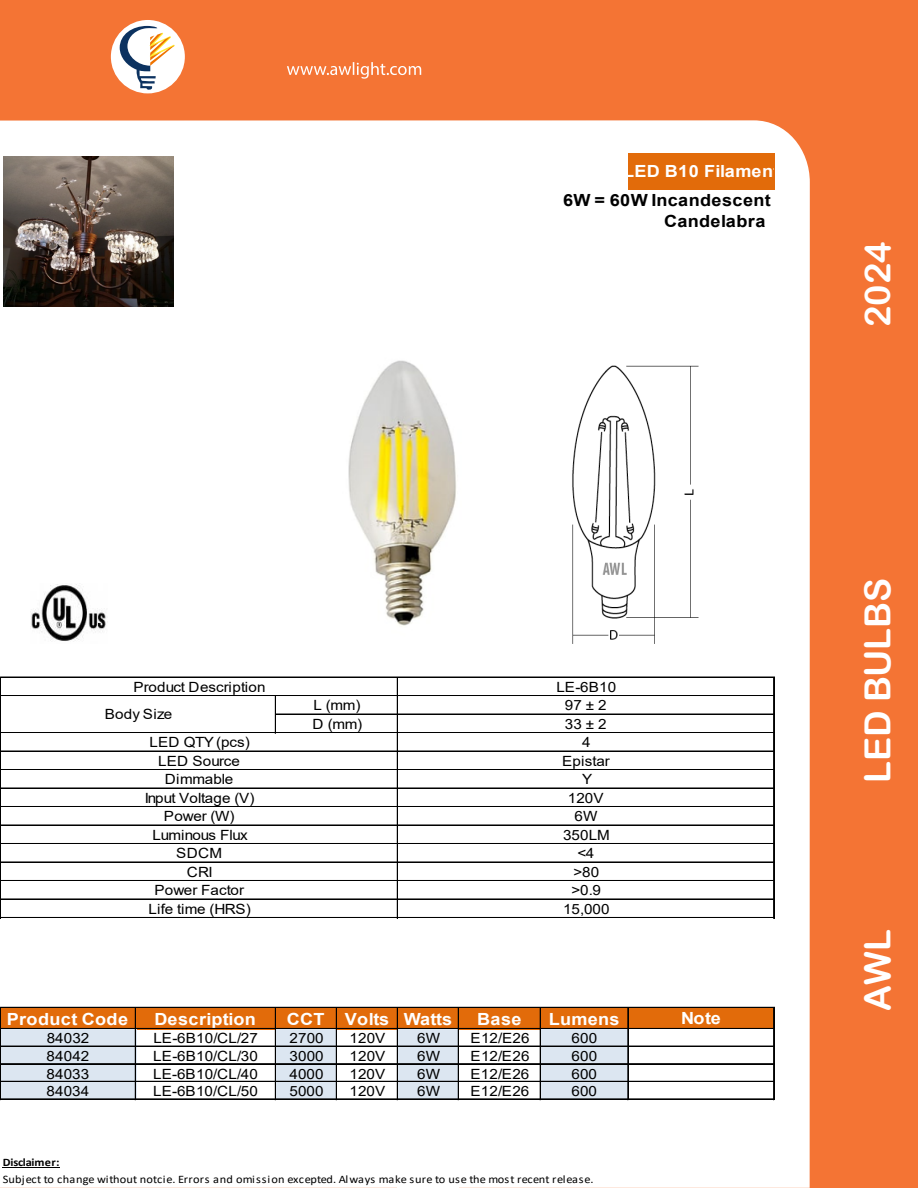
<style>
.page{position:relative;width:918px;height:1188px;background:#fff}
.page>*{position:absolute;margin:0;border:0;box-sizing:border-box;transform-origin:0 0}
.t1{font:36px "Arial Rounded MT Bold";color:#fff}
.t2{font:700 16.8px "Arial";letter-spacing:.02em;color:#fff;scale:1.08 1}
.t3{font:700 16.8px/21.1px "Arial";letter-spacing:.02em;color:#000;scale:1.08 1}
.t4{font:700 16.8px "Arial";color:#fff;scale:1.08 1}
.t5{font:14.1px "Arial";letter-spacing:.005em;color:#000;scale:1.08 1}
.t6{font:14.1px "Arial";letter-spacing:-.025em;color:#000;scale:1.08 1}
.t7{font:11.4px "Calibri";letter-spacing:.015em;color:#000;scale:1.08 1}
.t8{font:700 11.4px "Calibri";letter-spacing:-.015em;color:#000;scale:1.08 1}
</style>
<div class="page">
<div style="left:1px;top:0;width:917px;height:1188px;background:#f47434"></div>
<div style="left:111px;top:20px;width:74px;height:73px;background:#fff;border-radius:50%"></div>
<svg style="left:120px;top:26px;width:55px;height:64px"></svg>
<div style="left:0;top:120px;width:810px;height:1068px;background:#fff"></div>
<svg style="left:287px;top:62px;width:134px;height:17px"></svg>
<div style="left:628px;top:154px;width:147px;height:35px;background:#e26b0a"></div>
<div style="left:1px;top:1007px;width:774px;height:22px;background:#e26b0a"></div>
<div style="left:1px;top:1028px;width:135px;height:72px;background:#dce6f1"></div>
<div style="left:275px;top:1028px;width:62px;height:72px;background:#dce6f1"></div>
<div style="left:397px;top:1028px;width:62px;height:72px;background:#dce6f1"></div>
<div style="left:540px;top:1028px;width:89px;height:72px;background:#dce6f1"></div>
<div style="left:628px;top:1028px;width:147px;height:72px;background:#fff"></div>
<div style="left:397px;top:1152px;width:144px;height:18px;background:#fff"></div>
<div style="left:397px;top:1169px;width:62px;height:19px;background:#fff"></div>
<hr style="left:3px;top:1167px;width:57px;height:1px;background:#000">
<hr style="left:0;top:677px;width:1px;height:241px;background:#000">
<hr style="left:275px;top:696px;width:1px;height:37px;background:#000">
<hr style="left:397px;top:678px;width:1px;height:240px;background:#000">
<hr style="left:773px;top:678px;width:1px;height:240px;background:#000">
<hr style="left:774px;top:678px;width:1px;height:240px;background:#000">
<hr style="left:0;top:1007px;width:1px;height:93px;background:#000">
<hr style="left:397px;top:1008px;width:1px;height:92px;background:#000">
<hr style="left:773px;top:1008px;width:1px;height:92px;background:#000">
<hr style="left:774px;top:1008px;width:1px;height:92px;background:#000">
<hr style="left:275px;top:1008px;width:1px;height:92px;background:#000">
<hr style="left:135px;top:1008px;width:1px;height:92px;background:#000">
<hr style="left:336px;top:1008px;width:1px;height:92px;background:#000">
<hr style="left:458px;top:1008px;width:1px;height:92px;background:#000">
<hr style="left:540px;top:1008px;width:1px;height:92px;background:#000">
<hr style="left:628px;top:1008px;width:1px;height:92px;background:#000">
<hr style="left:1px;top:677px;width:774px;height:1px;background:#000">
<hr style="left:1px;top:695px;width:774px;height:1px;background:#000">
<hr style="left:1px;top:696px;width:774px;height:1px;background:#000">
<hr style="left:276px;top:714px;width:499px;height:1px;background:#000">
<hr style="left:1px;top:732px;width:774px;height:1px;background:#000">
<hr style="left:1px;top:733px;width:774px;height:1px;background:#000">
<hr style="left:1px;top:751px;width:774px;height:1px;background:#000">
<hr style="left:1px;top:769px;width:774px;height:1px;background:#000">
<hr style="left:1px;top:788px;width:774px;height:1px;background:#000">
<hr style="left:1px;top:806px;width:774px;height:1px;background:#000">
<hr style="left:1px;top:825px;width:774px;height:1px;background:#000">
<hr style="left:1px;top:843px;width:774px;height:1px;background:#000">
<hr style="left:1px;top:862px;width:774px;height:1px;background:#000">
<hr style="left:1px;top:880px;width:774px;height:1px;background:#000">
<hr style="left:1px;top:899px;width:774px;height:1px;background:#000">
<hr style="left:1px;top:917px;width:774px;height:1px;background:#000">
<hr style="left:1px;top:1007px;width:774px;height:1px;background:#000">
<hr style="left:1px;top:1028px;width:774px;height:1px;background:#000">
<hr style="left:1px;top:1046px;width:774px;height:1px;background:#000">
<hr style="left:1px;top:1063px;width:774px;height:1px;background:#000">
<hr style="left:1px;top:1064px;width:774px;height:1px;background:#000">
<hr style="left:1px;top:1081px;width:774px;height:1px;background:#000">
<hr style="left:1px;top:1099px;width:774px;height:1px;background:#000">
<img style="left:30px;top:584px;width:78px;height:60px">
<img style="left:4px;top:157px;width:169px;height:149px">
<img style="left:321px;top:339px;width:164px;height:311px">
<img style="left:564px;top:362px;width:139px;height:288px">
<p class="t2" style="left:623px;top:159px;width:146px">LED B10 Filament</p>
<p class="t3" style="left:664px;top:190px;width:100px;text-indent:-101px">6W = 60W Incandescent<br>Candelabra</p>
<h1 class="t1" style="left:856px;top:327px;width:87px;rotate:-90deg">2024</h1>
<p class="t5" style="left:133px;top:677px;width:124px">Product Description</p>
<p class="t5" style="left:556px;top:677px;width:57px">LE-6B10</p>
<p class="t5" style="left:105px;top:705px;width:64px">Body Size</p>
<p class="t5" style="left:313px;top:696px;width:45px">L (mm)</p>
<p class="t5" style="left:565px;top:696px;width:40px">97±2</p>
<p class="t5" style="left:312px;top:714px;width:48px">D (mm)</p>
<p class="t5" style="left:565px;top:714px;width:40px">33±2</p>
<p class="t5" style="left:150px;top:733px;width:94px">LED QTY(pcs)</p>
<p class="t5" style="left:582px;top:733px;width:9px">4</p>
<p class="t5" style="left:158px;top:751px;width:77px">LED Source</p>
<p class="t5" style="left:562px;top:751px;width:46px">Epistar</p>
<p class="t5" style="left:165px;top:770px;width:65px">Dimmable</p>
<p class="t5" style="left:582px;top:770px;width:11px">Y</p>
<p class="t5" style="left:145px;top:788px;width:103px">Input Voltage (V)</p>
<p class="t5" style="left:568px;top:788px;width:35px">120V</p>
<p class="t5" style="left:164px;top:807px;width:67px">Power (W)</p>
<p class="t5" style="left:574px;top:807px;width:23px">6W</p>
<p class="t6" style="left:152px;top:825px;width:90px">Luminous Flux</p>
<p class="t5" style="left:563px;top:825px;width:45px">350LM</p>
<p class="t5" style="left:176px;top:844px;width:44px">SDCM</p>
<p class="t5" style="left:577px;top:844px;width:17px">&lt;4</p>
<p class="t5" style="left:187px;top:862px;width:26px">CRI</p>
<p class="t5" style="left:574px;top:862px;width:25px">&gt;80</p>
<p class="t5" style="left:154px;top:881px;width:85px">Power Factor</p>
<p class="t5" style="left:572px;top:881px;width:29px">&gt;0.9</p>
<p class="t6" style="left:149px;top:899px;width:96px">Life time (HRS)</p>
<p class="t5" style="left:563px;top:899px;width:45px">15,000</p>
<p class="t2" style="left:7px;top:1007px;width:114px">Product Code</p>
<p class="t2" style="left:154px;top:1007px;width:95px">Description</p>
<p class="t4" style="left:287px;top:1007px;width:155px">CCT Volts Watts</p>
<p class="t2" style="left:477px;top:1007px;width:43px">Base</p>
<p class="t2" style="left:549px;top:1007px;width:67px">Lumens</p>
<p class="t5" style="left:47px;top:1029px;width:41px">84032</p>
<p class="t5" style="left:153px;top:1029px;width:98px">LE-6B10/CL/27</p>
<p class="t5" style="left:290px;top:1029px;width:33px">2700</p>
<p class="t5" style="left:350px;top:1029px;width:35px">120V</p>
<p class="t5" style="left:417px;top:1029px;width:23px">6W</p>
<p class="t5" style="left:471px;top:1029px;width:56px">E12/E26</p>
<p class="t5" style="left:572px;top:1029px;width:25px">600</p>
<p class="t5" style="left:47px;top:1046px;width:41px">84042</p>
<p class="t5" style="left:153px;top:1046px;width:98px">LE-6B10/CL/30</p>
<p class="t5" style="left:290px;top:1046px;width:33px">3000</p>
<p class="t5" style="left:350px;top:1046px;width:35px">120V</p>
<p class="t5" style="left:417px;top:1046px;width:23px">6W</p>
<p class="t5" style="left:471px;top:1046px;width:56px">E12/E26</p>
<p class="t5" style="left:572px;top:1046px;width:25px">600</p>
<p class="t5" style="left:47px;top:1064px;width:41px">84033</p>
<p class="t5" style="left:153px;top:1064px;width:98px">LE-6B10/CL/40</p>
<p class="t5" style="left:290px;top:1064px;width:33px">4000</p>
<p class="t5" style="left:350px;top:1064px;width:35px">120V</p>
<p class="t5" style="left:417px;top:1064px;width:23px">6W</p>
<p class="t5" style="left:471px;top:1064px;width:56px">E12/E26</p>
<p class="t5" style="left:571px;top:1064px;width:25px">600</p>
<p class="t5" style="left:47px;top:1082px;width:41px">84034</p>
<p class="t5" style="left:153px;top:1082px;width:98px">LE-6B10/CL/50</p>
<p class="t5" style="left:289px;top:1082px;width:33px">5000</p>
<p class="t5" style="left:349px;top:1082px;width:35px">120V</p>
<p class="t5" style="left:417px;top:1082px;width:23px">6W</p>
<p class="t5" style="left:470px;top:1082px;width:56px">E12/E26</p>
<p class="t5" style="left:571px;top:1082px;width:25px">600</p>
<p class="t8" style="left:3px;top:1154px;width:54px">Disclaimer:</p>
<p class="t7" style="left:3px;top:1172px;width:548px">Subject to change without notcie. Errors and omission excepted. Always make sure to use the most recent release.</p>
<p class="t2" style="left:681px;top:1006px;width:38px">Note</p>
<h1 class="t1" style="left:856px;top:783px;width:206px;rotate:-90deg">LED BULBS</h1>
<h1 class="t1" style="left:856px;top:1011px;width:83px;rotate:-90deg">AWL</h1>
</div>
